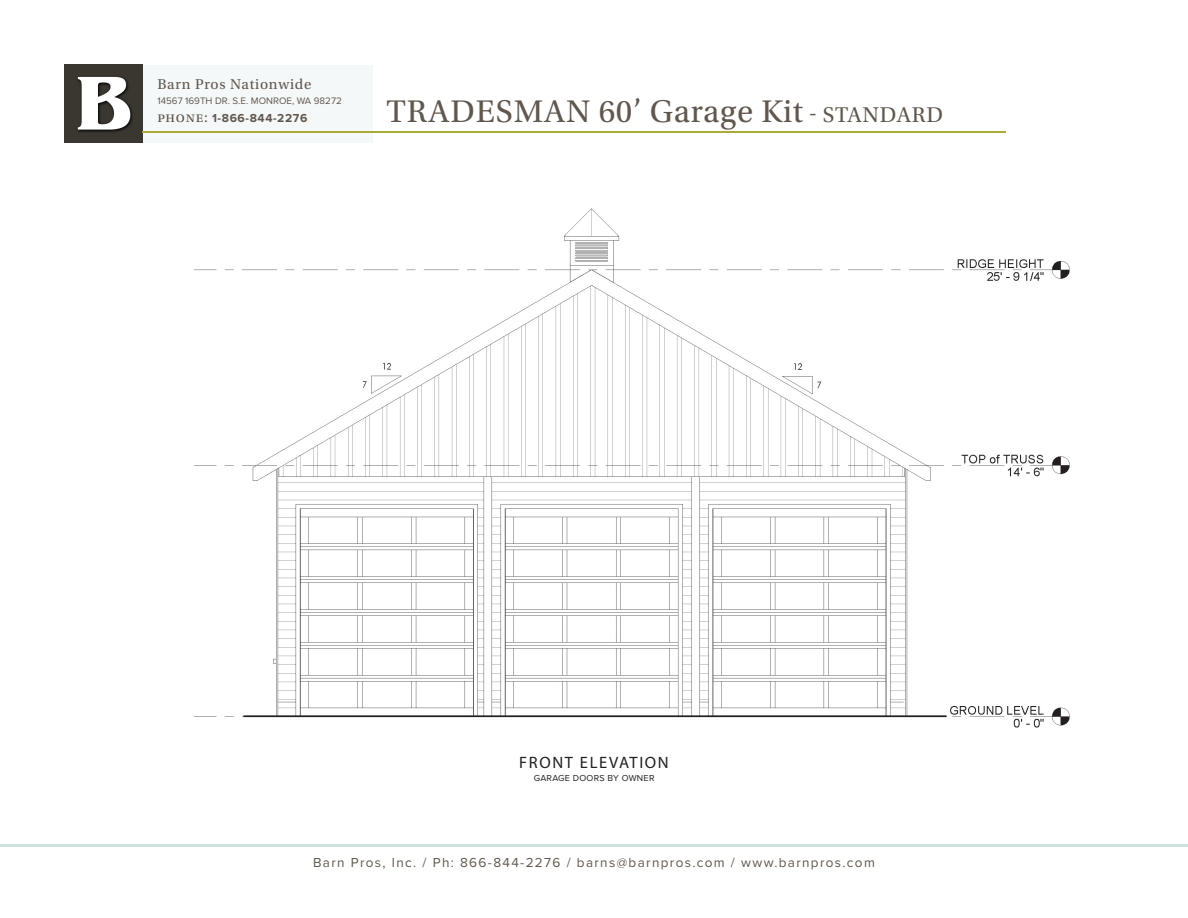
<style>
.page{position:relative;width:1188px;height:918px;background:#fff}
.page>*{position:absolute;margin:0;border:0;box-sizing:border-box;transform-origin:0 0}
.t1{font:33px "Utopia Std";letter-spacing:.025em;color:#60574e}
.t2{font:16.5px "Myriad Pro";letter-spacing:.1em;color:#231f20}
.t3{font:15px "Utopia Std";letter-spacing:.05em;color:#60574e}
.t4{font:13.5px "Proxima Nova";letter-spacing:.1em;color:#60574e}
.t5{font:700 12px "Proxima Nova";letter-spacing:.05em;color:#60574e}
.t6{font:9.75px "Proxima Nova";color:#60574e}
.t7{font:9px "Proxima Nova";letter-spacing:.03em;color:#231f20}
.s1{font-family:"Utopia Std";font-weight:400;font-size:15px}
.s2{font-size:22.5px}
</style>
<div class="page">
<img style="left:65px;top:65px;width:77px;height:77px">
<div style="left:143px;top:65px;width:230px;height:77px;background:#f5f8f8"></div>
<hr style="left:142px;top:132px;width:864px;height:1px;background:#abaa36">
<hr style="left:0;top:844px;width:1188px;height:3px;background:#cde1df">
<img style="left:194px;top:208px;width:876px;height:520px">
<p class="t3" style="left:157px;top:76px;width:156px">Barn Pros Nationwide</p>
<p class="t6" style="left:157px;top:95px;width:186px">14567 169TH DR. S.E. MONROE, WA 98272</p>
<p class="t5" style="left:157px;top:111px;width:151px"><span class="s1">phone:</span> 1-866-844-2276</p>
<h1 class="t1" style="left:387px;top:93px;width:558px">TRADESMAN 60’ Garage Kit <span class="s2">- STANDARD</span></h1>
<p class="t2" style="left:519px;top:753px;width:151px">FRONT ELEVATION</p>
<p class="t7" style="left:534px;top:773px;width:122px">GARAGE DOORS BY OWNER</p>
<p class="t4" style="left:313px;top:855px;width:563px">Barn Pros, Inc. / Ph: 866-844-2276 / barns@barnpros.com / www.barnpros.com</p>
</div>
